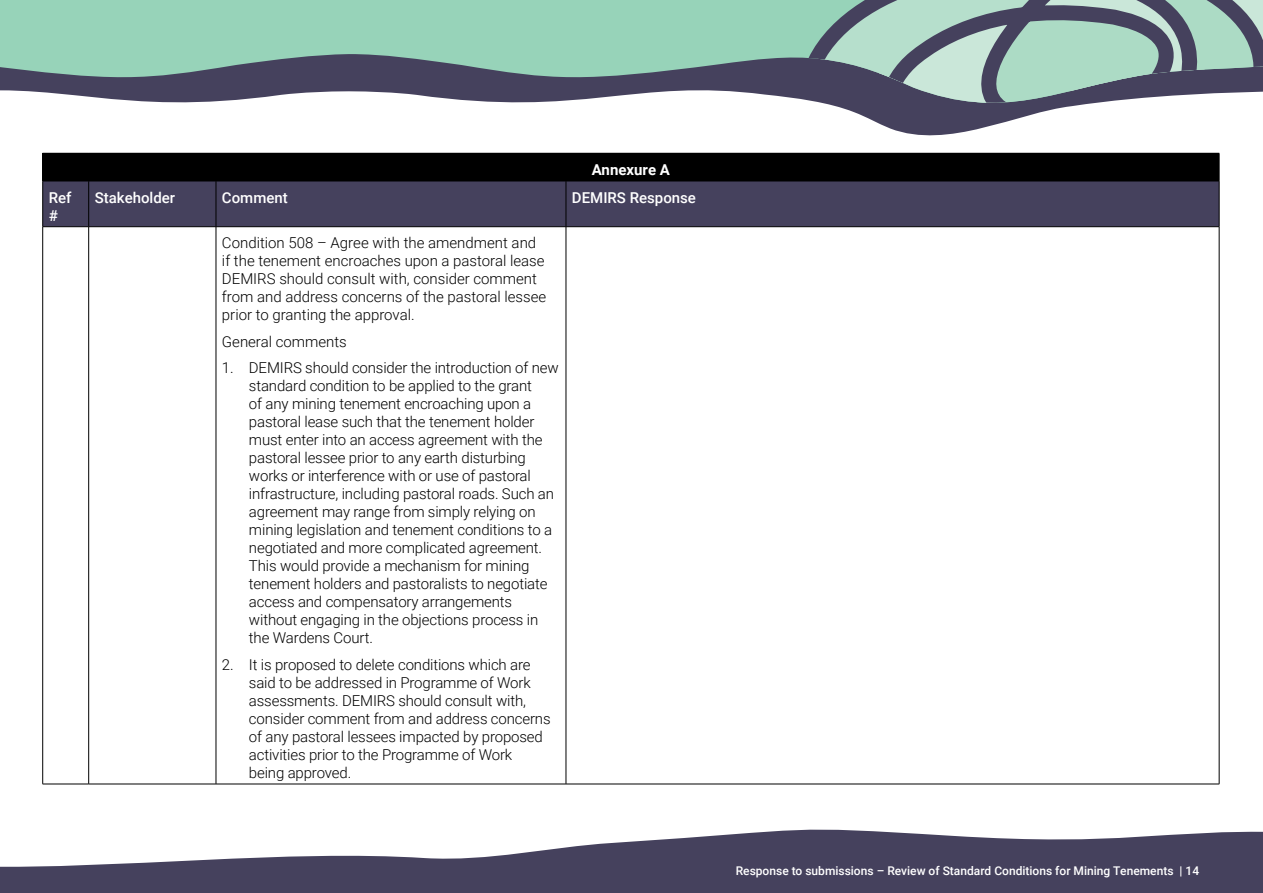
<style>
.page{position:relative;width:1263px;height:893px;background:#fff}
.page>*{position:absolute;margin:0;border:0;box-sizing:border-box;transform-origin:0 0}
.P_-_Paragraph_10pt{font:300 15px/18px "Roboto";letter-spacing:-.01em;color:#000}
.P_-_Paragraph_10pt-2{font:500 15px/18px "Roboto";color:#fff}
.P_-_Paragraph_10pt-3{font:700 15px "Roboto";color:#fff}
.t1{font:500 12px "Roboto";color:#fff}
</style>
<div class="page">
<svg style="left:0;top:829px;width:1263px;height:64px;fill:#45415d"></svg>
<svg style="left:876px;top:122px;width:129px;height:14px;fill:#45415d"></svg>
<svg style="left:0;top:0;width:749px;height:103px;background:#87ada4"></svg>
<svg style="left:749px;top:0;width:514px;height:122px;background:#90a4a5"></svg>
<div style="left:43px;top:153px;width:1176px;height:28px;background:#000"></div>
<div style="left:43px;top:182px;width:1176px;height:44px;background:#45415d"></div>
<svg style="left:42px;top:153px;width:1px;height:28px"></svg>
<svg style="left:1219px;top:153px;width:1px;height:28px"></svg>
<hr style="left:43px;top:181px;width:46px;height:1px;background:#000">
<hr style="left:42px;top:181px;width:1px;height:46px;background:#000">
<hr style="left:89px;top:181px;width:127px;height:1px;background:#000">
<hr style="left:88px;top:181px;width:1px;height:46px;background:#000">
<hr style="left:216px;top:181px;width:350px;height:1px;background:#000">
<hr style="left:216px;top:181px;width:1px;height:46px;background:#000">
<hr style="left:566px;top:181px;width:653px;height:1px;background:#000">
<hr style="left:566px;top:181px;width:1px;height:46px;background:#000">
<hr style="left:1219px;top:181px;width:1px;height:46px;background:#000">
<hr style="left:43px;top:226px;width:46px;height:1px;background:#000">
<hr style="left:89px;top:226px;width:127px;height:1px;background:#000">
<hr style="left:216px;top:226px;width:350px;height:1px;background:#000">
<hr style="left:566px;top:226px;width:653px;height:1px;background:#000">
<hr style="left:42px;top:227px;width:1px;height:557px;background:#000">
<hr style="left:88px;top:227px;width:1px;height:557px;background:#000">
<hr style="left:216px;top:227px;width:1px;height:557px;background:#000">
<hr style="left:566px;top:227px;width:1px;height:557px;background:#000">
<hr style="left:1219px;top:227px;width:1px;height:557px;background:#000">
<hr style="left:43px;top:784px;width:46px;height:1px;background:#000">
<hr style="left:89px;top:784px;width:127px;height:1px;background:#000">
<hr style="left:216px;top:784px;width:350px;height:1px;background:#000">
<hr style="left:566px;top:784px;width:653px;height:1px;background:#000">
<h2 class="P_-_Paragraph_10pt-3" style="left:592px;top:159px;width:80px">Annexure A</h2>
<h2 class="P_-_Paragraph_10pt-2" style="left:49px;top:188px;width:24px">Ref #</h2>
<h2 class="P_-_Paragraph_10pt-2" style="left:95px;top:188px;width:82px">Stakeholder</h2>
<h2 class="P_-_Paragraph_10pt-2" style="left:222px;top:188px;width:67px">Comment</h2>
<h2 class="P_-_Paragraph_10pt-2" style="left:572px;top:188px;width:126px">DEMIRS Response</h2>
<h2 class="P_-_Paragraph_10pt" style="left:222px;top:234px;width:326px">Condition 508 – Agree with the amendment and if the tenement encroaches upon a pastoral lease DEMIRS should consult with, consider comment from and address concerns of the pastoral lessee prior to granting the approval.</h2>
<h2 class="P_-_Paragraph_10pt" style="left:222px;top:332px;width:126px">General comments</h2>
<h2 class="P_-_Paragraph_10pt" style="left:249px;top:359px;width:311px;text-indent:-27px">1. DEMIRS should consider the introduction of new standard condition to be applied to the grant<br>of any mining tenement encroaching upon a pastoral lease such that the tenement holder must enter into an access agreement with the pastoral lessee prior to any earth disturbing works or interference with or use of pastoral infrastructure, including pastoral roads. Such an agreement may range from simply relying on mining legislation and tenement conditions to a negotiated and more complicated agreement.<br>This would provide a mechanism for mining tenement holders and pastoralists to negotiate access and compensatory arrangements without engaging in the objections process in the Wardens Court.</h2>
<h2 class="P_-_Paragraph_10pt" style="left:249px;top:655px;width:303px;text-indent:-27px">2. It is proposed to delete conditions which are said to be addressed in Programme of Work assessments. DEMIRS should consult with, consider comment from and address concerns of any pastoral lessees impacted by proposed activities prior to the Programme of Work being approved.</h2>
<p class="t1" style="left:736px;top:862px;width:465px">Response to submissions – Review of Standard Conditions for Mining Tenements | 14</p>
</div>
